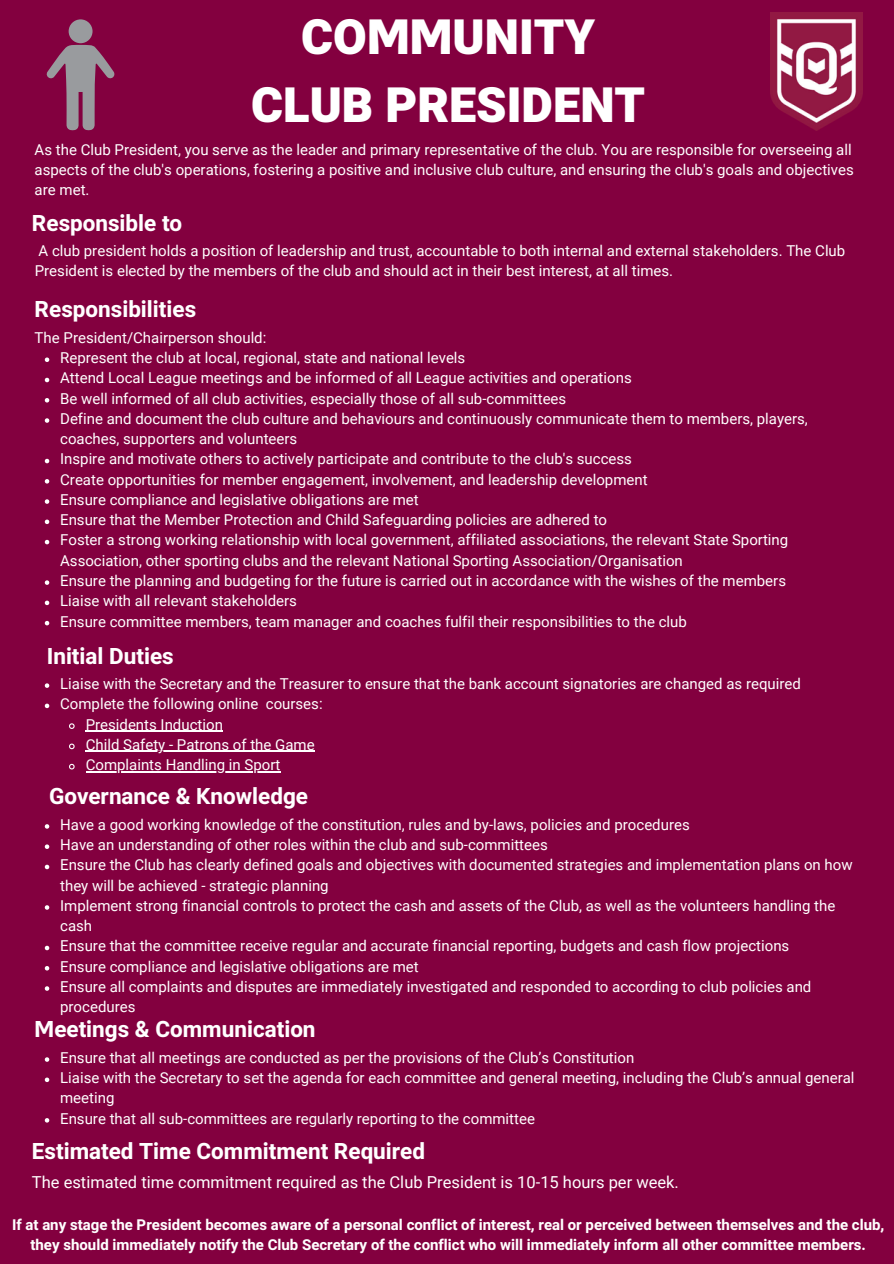
<style>
.page{position:relative;width:894px;height:1264px;background:#fff}
.page>*{position:absolute;margin:0;border:0;box-sizing:border-box;transform-origin:0 0}
.t1{font:900 48.6px/67.5px "RL2";color:#fff;text-align:center}
.t2{font:700 22.5px "RL2";color:#fff}
.t3{font:16.5px "Roboto";color:#fff}
.t4{font:15px/20.2px "Roboto";color:#fff}
.t5{font:700 15px/20.2px "RL2";color:#fff;text-align:center}
</style>
<div class="page">
<div style="left:0;top:0;width:893px;height:1263px;background:#83003f"></div>
<svg style="left:47px;top:45px;width:67px;height:85px"></svg>
<div style="left:69px;top:19px;width:24px;height:24px;background:#999b9e;border-radius:50%"></div>
<img style="left:770px;top:13px;width:92px;height:118px">
<svg style="left:45px;top:357px;width:4px;height:5px"></svg>
<svg style="left:45px;top:378px;width:4px;height:4px"></svg>
<svg style="left:45px;top:398px;width:4px;height:4px"></svg>
<svg style="left:45px;top:418px;width:4px;height:5px"></svg>
<svg style="left:45px;top:459px;width:4px;height:4px"></svg>
<svg style="left:45px;top:479px;width:4px;height:4px"></svg>
<svg style="left:45px;top:499px;width:4px;height:5px"></svg>
<svg style="left:45px;top:519px;width:4px;height:5px"></svg>
<svg style="left:45px;top:540px;width:4px;height:4px"></svg>
<svg style="left:45px;top:580px;width:4px;height:5px"></svg>
<svg style="left:45px;top:600px;width:4px;height:5px"></svg>
<svg style="left:45px;top:621px;width:4px;height:4px"></svg>
<svg style="left:45px;top:683px;width:4px;height:5px"></svg>
<svg style="left:45px;top:703px;width:4px;height:5px"></svg>
<svg style="left:69px;top:723px;width:6px;height:6px"></svg>
<hr style="left:86px;top:730px;width:137px;height:1px;background:#fff">
<svg style="left:69px;top:743px;width:6px;height:7px"></svg>
<hr style="left:86px;top:751px;width:228px;height:1px;background:#fff">
<svg style="left:69px;top:763px;width:6px;height:7px"></svg>
<hr style="left:86px;top:771px;width:194px;height:1px;background:#fff">
<svg style="left:45px;top:824px;width:4px;height:4px"></svg>
<svg style="left:45px;top:844px;width:4px;height:5px"></svg>
<svg style="left:45px;top:864px;width:4px;height:5px"></svg>
<svg style="left:45px;top:905px;width:4px;height:4px"></svg>
<svg style="left:45px;top:945px;width:4px;height:5px"></svg>
<svg style="left:45px;top:966px;width:4px;height:4px"></svg>
<svg style="left:45px;top:986px;width:4px;height:4px"></svg>
<svg style="left:45px;top:1057px;width:4px;height:4px"></svg>
<svg style="left:45px;top:1077px;width:4px;height:5px"></svg>
<svg style="left:45px;top:1118px;width:4px;height:4px"></svg>
<h1 class="t1" style="left:251px;top:5px;width:395px">COMMUNITY<br>CLUB PRESIDENT</h1>
<p class="t4" style="left:35px;top:139px;width:820px">As the Club President, you serve as the leader and primary representative of the club. You are responsible for overseeing all aspects of the club's operations, fostering a positive and inclusive club culture, and ensuring the club's goals and objectives are met.</p>
<p class="t2" style="left:32px;top:207px;width:152px">Responsible to</p>
<h2 class="t4" style="left:35px;top:241px;width:811px">A club president holds a position of leadership and trust, accountable to both internal and external stakeholders. The Club<br>President is elected by the members of the club and should act in their best interest, at all times.</h2>
<p class="t2" style="left:35px;top:294px;width:163px">Responsibilities</p>
<h2 class="t4" style="left:35px;top:327px;width:233px">The President/Chairperson should:</h2>
<p class="t4" style="left:60px;top:348px;width:406px">Represent the club at local, regional, state and national levels</p>
<p class="t4" style="left:60px;top:368px;width:573px">Attend Local League meetings and be informed of all League activities and operations</p>
<p class="t4" style="left:60px;top:388px;width:507px">Be well informed of all club activities, especially those of all sub-committees</p>
<p class="t4" style="left:60px;top:408px;width:749px">Define and document the club culture and behaviours and continuously communicate them to members, players, coaches, supporters and volunteers</p>
<p class="t4" style="left:60px;top:449px;width:573px">Inspire and motivate others to actively participate and contribute to the club's success</p>
<p class="t4" style="left:60px;top:469px;width:588px">Create opportunities for member engagement, involvement, and leadership development</p>
<p class="t4" style="left:60px;top:489px;width:360px">Ensure compliance and legislative obligations are met</p>
<p class="t4" style="left:60px;top:510px;width:548px">Ensure that the Member Protection and Child Safeguarding policies are adhered to</p>
<p class="t4" style="left:60px;top:530px;width:729px">Foster a strong working relationship with local government, affiliated associations, the relevant State Sporting<br>Association, other sporting clubs and the relevant National Sporting Association/Organisation</p>
<p class="t4" style="left:60px;top:570px;width:727px">Ensure the planning and budgeting for the future is carried out in accordance with the wishes of the members</p>
<p class="t4" style="left:60px;top:591px;width:238px">Liaise with all relevant stakeholders</p>
<p class="t4" style="left:60px;top:611px;width:628px">Ensure committee members, team manager and coaches fulfil their responsibilities to the club</p>
<p class="t2" style="left:47px;top:640px;width:128px">Initial Duties</p>
<h2 class="t4" style="left:60px;top:673px;width:742px">Liaise with the Secretary and the Treasurer to ensure that the bank account signatories are changed as required</h2>
<p class="t4" style="left:60px;top:694px;width:264px">Complete the following online courses:</p>
<p class="t4" style="left:86px;top:714px;width:139px">Presidents Induction</p>
<p class="t4" style="left:86px;top:734px;width:230px">Child Safety - Patrons of the Game</p>
<p class="t4" style="left:86px;top:754px;width:196px">Complaints Handling in Sport</p>
<p class="t2" style="left:49px;top:780px;width:260px">Governance &amp; Knowledge</p>
<h2 class="t4" style="left:60px;top:814px;width:631px">Have a good working knowledge of the constitution, rules and by-laws, policies and procedures</h2>
<p class="t4" style="left:60px;top:834px;width:489px">Have an understanding of other roles within the club and sub-committees</p>
<p class="t4" style="left:60px;top:855px;width:793px">Ensure the Club has clearly defined goals and objectives with documented strategies and implementation plans on how they will be achieved - strategic planning</p>
<p class="t4" style="left:60px;top:895px;width:776px">Implement strong financial controls to protect the cash and assets of the Club, as well as the volunteers handling the cash</p>
<p class="t4" style="left:60px;top:936px;width:730px">Ensure that the committee receive regular and accurate financial reporting, budgets and cash flow projections</p>
<p class="t4" style="left:60px;top:956px;width:360px">Ensure compliance and legislative obligations are met</p>
<p class="t4" style="left:60px;top:976px;width:752px">Ensure all complaints and disputes are immediately investigated and responded to according to club policies and procedures</p>
<p class="t2" style="left:35px;top:1013px;width:282px">Meetings &amp; Communication</p>
<h2 class="t4" style="left:60px;top:1047px;width:575px">Ensure that all meetings are conducted as per the provisions of the Club’s Constitution</h2>
<p class="t4" style="left:60px;top:1067px;width:795px">Liaise with the Secretary to set the agenda for each committee and general meeting, including the Club’s annual general meeting</p>
<p class="t4" style="left:60px;top:1108px;width:476px">Ensure that all sub-committees are regularly reporting to the committee</p>
<p class="t2" style="left:32px;top:1135px;width:394px">Estimated Time Commitment Required</p>
<h2 class="t3" style="left:32px;top:1172px;width:648px">The estimated time commitment required as the Club President is 10-15 hours per week.</h2>
<p class="t5" style="left:12px;top:1215px;width:873px">If at any stage the President becomes aware of a personal conflict of interest, real or perceived between themselves and the club, they should immediately notify the Club Secretary of the conflict who will immediately inform all other committee members.</p>
</div>
